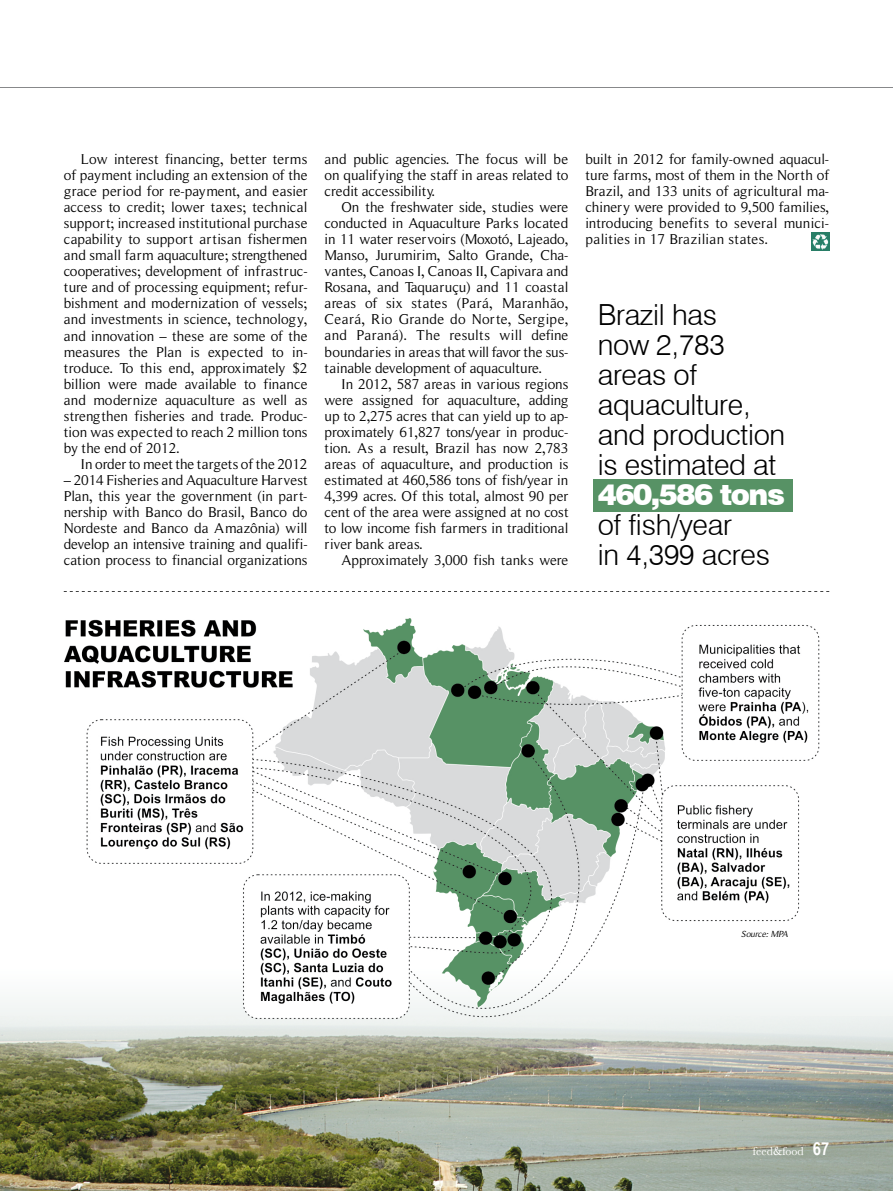
<style>
.page{position:relative;width:893px;height:1191px;background:#fff}
.page>*{position:absolute;margin:0;border:0;box-sizing:border-box;transform-origin:0 0}
.t1{font:300 29.1px/30px "Swiss 721 BT";letter-spacing:-.01em;color:#000}
.t2{font:900 29.1px "Swiss 721 BT";letter-spacing:-.05em;color:#fff}
.t3{font:14.55px/16px "Roman Serif";letter-spacing:-.01em;color:#000;text-align:justify}
.t4{font:12px "Athena Unicode";color:#fff}
.t5{font:italic 9px "Roman Serif";letter-spacing:-.01em;color:#000}
.s1{font-family:"Arial Narrow";font-weight:700;font-size:18px}
</style>
<div class="page">
<hr style="left:0;top:87px;width:893px;height:1px;background:#87888a">
<img style="left:0;top:618px;width:893px;height:573px">
<div style="left:593px;top:479px;width:200px;height:32px;background:#579265"></div>
<img style="left:811px;top:233px;width:18px;height:18px">
<svg style="left:64px;top:591px;width:765px;height:1px"></svg>
<p class="t3" style="left:64px;top:151px;width:245px;text-indent:17px">Low interest financing, better terms of payment including an extension of the grace period for re-payment, and easier access to credit; lower taxes; technical support; increased institutional purchase capability to support artisan fishermen and small farm aquaculture; strengthened cooperatives; development of infrastruc&shy;ture and of processing equipment; refur&shy;bishment and modernization of vessels; and investments in science, technology, and innovation – these are some of the measures the Plan is expected to in&shy;troduce. To this end, approximately $2 billion were made available to finance and modernize aquaculture as well as strengthen fisheries and trade. Produc&shy;tion was expected to reach 2 million tons by the end of 2012.</p>
<p class="t3" style="left:81px;top:456px;width:228px">In order to meet the targets of the 2012</p>
<p class="t3" style="left:64px;top:472px;width:245px">– 2014 Fisheries and Aquaculture Harvest Plan, this year the government (in part&shy;nership with Banco do Brasil, Banco do Nordeste and Banco da Amazônia) will develop an intensive training and qualifi&shy;cation process to financial organizations</p>
<p class="t3" style="left:325px;top:151px;width:245px">and public agencies. The focus will be on qualifying the staff in areas related to credit accessibility.</p>
<p class="t3" style="left:325px;top:199px;width:245px;text-indent:17px">On the freshwater side, studies were conducted in Aquaculture Parks located in 11 water reservoirs (Moxotó, Lajeado, Manso, Jurumirim, Salto Grande, Cha&shy;vantes, Canoas I, Canoas II, Capivara and Rosana, and Taquaruçu) and 11 coastal areas of six states (Pará, Maranhão, Ceará, Rio Grande do Norte, Sergipe, and Paraná). The results will define boundaries in areas that will favor the sus&shy;tainable development of aquaculture.</p>
<p class="t3" style="left:325px;top:375px;width:245px;text-indent:17px">In 2012, 587 areas in various regions were assigned for aquaculture, adding up to 2,275 acres that can yield up to ap&shy;proximately 61,827 tons/year in produc&shy;tion. As a result, Brazil has now 2,783 areas of aquaculture, and production is estimated at 460,586 tons of fish/year in 4,399 acres. Of this total, almost 90 per cent of the area were assigned at no cost to low income fish farmers in traditional river bank areas.</p>
<p class="t3" style="left:342px;top:552px;width:228px">Approximately 3,000 fish tanks were</p>
<p class="t3" style="left:585px;top:151px;width:245px">built in 2012 for family-owned aquacul&shy;ture farms, most of them in the North of Brazil, and 133 units of agricultural ma&shy;chinery were provided to 9,500 families, introducing benefits to several munici&shy;palities in 17 Brazilian states.</p>
<h1 class="t1" style="left:598px;top:299px;width:189px">Brazil has<br>now 2,783 areas of aquaculture, and production is estimated at</h1>
<h1 class="t2" style="left:598px;top:477px;width:189px">460,586 tons</h1>
<h1 class="t1" style="left:598px;top:510px;width:174px">of fish/year<br>in 4,399 acres</h1>
<p class="t5" style="left:742px;top:928px;width:48px">Source: MPA</p>
<p class="t4" style="left:753px;top:1144px;width:78px">feed&amp;food <span class="s1">67</span></p>
</div>
